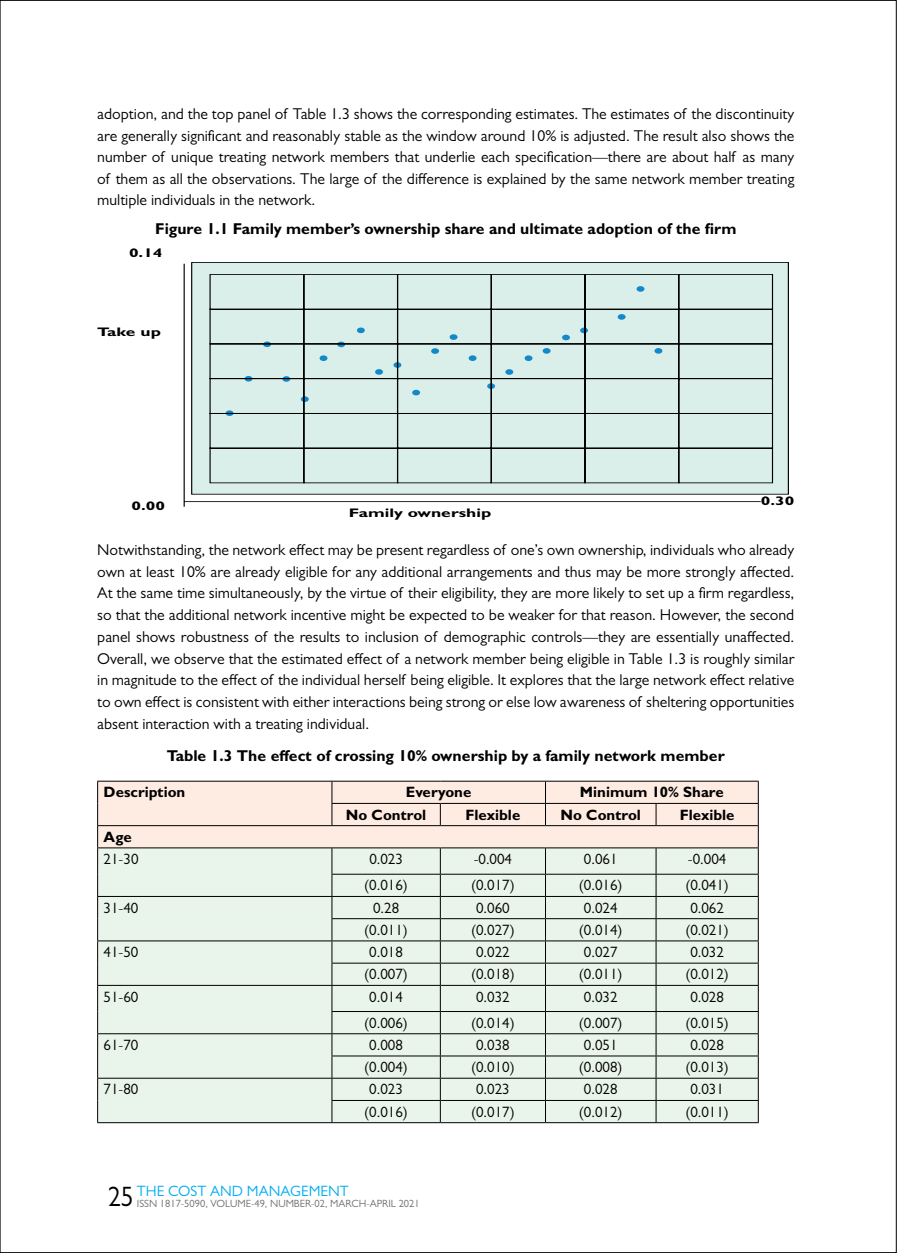
<style>
.page{position:relative;width:897px;height:1253px;background:#fff}
.page>*{position:absolute;margin:0;border:0;box-sizing:border-box;transform-origin:0 0}
.t1{font:15.75px/21.8px "Gill Sans";color:#000;text-align:justify}
.t2{font:700 15.75px "Gill Sans";color:#000}
.t3{font:15px "Gill Sans";color:#000}
.t4{font:700 15px "Gill Sans";color:#000}
.t5{font:15px "Gill Sans";color:#00aeef}
.t6{font:700 12.45px "Gill Sans";color:#000;scale:1.4 1}
.t7{font:10.5px "Gill Sans";color:#6d6e71}
.s1{font-size:28.2px;color:#000}
</style>
<div class="page">
<svg style="left:97px;top:781px;width:661px;height:341px"></svg>
<hr style="left:97px;top:1122px;width:235px;height:1px;background:#000">
<hr style="left:332px;top:1122px;width:108px;height:1px;background:#000">
<hr style="left:440px;top:1122px;width:105px;height:1px;background:#000">
<hr style="left:545px;top:1122px;width:111px;height:1px;background:#000">
<hr style="left:656px;top:1122px;width:102px;height:1px;background:#000">
<div style="left:192px;top:263px;width:596px;height:231px;background:#daefea"></div>
<div style="left:191px;top:262px;width:597px;height:233px;border:1px solid #000"></div>
<svg style="left:209px;top:274px;width:564px;height:209px"></svg>
<hr style="left:184px;top:264px;width:1px;height:243px;background:#000">
<hr style="left:184px;top:501px;width:576px;height:1px;background:#000">
<p class="t1" style="left:97px;top:103px;width:698px">adoption, and the top panel of Table 1.3 shows the corresponding estimates. The estimates of the discontinuity are generally significant and reasonably stable as the window around 10% is adjusted. The result also shows the number of unique treating network members that underlie each specification—there are about half as many of them as all the observations. The large of the difference is explained by the same network member treating multiple individuals in the network.</p>
<p class="t2" style="left:155px;top:219px;width:582px">Figure 1.1 Family member’s ownership share and ultimate adoption of the firm</p>
<p class="t6" style="left:129px;top:245px;width:25px">0.14</p>
<p class="t6" style="left:97px;top:324px;width:47px">Take up</p>
<p class="t6" style="left:131px;top:498px;width:25px">0.00</p>
<p class="t6" style="left:349px;top:506px;width:103px">Family ownership</p>
<p class="t6" style="left:760px;top:493px;width:25px">0.30</p>
<p class="t1" style="left:97px;top:539px;width:698px">Notwithstanding, the network effect may be present regardless of one’s own ownership, individuals who already own at least 10% are already eligible for any additional arrangements and thus may be more strongly affected.<br>At the same time simultaneously, by the virtue of their eligibility, they are more likely to set up a firm regardless, so that the additional network incentive might be expected to be weaker for that reason. However, the second panel shows robustness of the results to inclusion of demographic controls—they are essentially unaffected.<br>Overall, we observe that the estimated effect of a network member being eligible in Table 1.3 is roughly similar in magnitude to the effect of the individual herself being eligible. It explores that the large network effect relative to own effect is consistent with either interactions being strong or else low awareness of sheltering opportunities absent interaction with a treating individual.</p>
<p class="t2" style="left:167px;top:746px;width:559px">Table 1.3 The effect of crossing 10% ownership by a family network member</p>
<p class="t4" style="left:104px;top:783px;width:83px">Description</p>
<p class="t4" style="left:406px;top:783px;width:67px">Everyone</p>
<p class="t4" style="left:580px;top:783px;width:145px">Minimum 10% Share</p>
<p class="t4" style="left:346px;top:805px;width:82px">No Control</p>
<p class="t4" style="left:465px;top:805px;width:57px">Flexible</p>
<p class="t4" style="left:560px;top:805px;width:82px">No Control</p>
<p class="t4" style="left:679px;top:805px;width:57px">Flexible</p>
<p class="t4" style="left:104px;top:827px;width:30px">Age</p>
<p class="t3" style="left:104px;top:850px;width:36px">21-30</p>
<p class="t3" style="left:369px;top:850px;width:35px">0.023</p>
<p class="t3" style="left:473px;top:850px;width:40px">-0.004</p>
<p class="t3" style="left:584px;top:850px;width:35px">0.061</p>
<p class="t3" style="left:687px;top:850px;width:40px">-0.004</p>
<p class="t3" style="left:364px;top:877px;width:45px">(0.016)</p>
<p class="t3" style="left:471px;top:877px;width:45px">(0.017)</p>
<p class="t3" style="left:579px;top:877px;width:45px">(0.016)</p>
<p class="t3" style="left:685px;top:877px;width:45px">(0.041)</p>
<p class="t3" style="left:104px;top:899px;width:36px">31-40</p>
<p class="t3" style="left:373px;top:899px;width:28px">0.28</p>
<p class="t3" style="left:476px;top:899px;width:35px">0.060</p>
<p class="t3" style="left:584px;top:899px;width:35px">0.024</p>
<p class="t3" style="left:690px;top:899px;width:35px">0.062</p>
<p class="t3" style="left:364px;top:921px;width:45px">(0.011)</p>
<p class="t3" style="left:471px;top:921px;width:45px">(0.027)</p>
<p class="t3" style="left:579px;top:921px;width:45px">(0.014)</p>
<p class="t3" style="left:685px;top:921px;width:45px">(0.021)</p>
<p class="t3" style="left:104px;top:943px;width:36px">41-50</p>
<p class="t3" style="left:369px;top:943px;width:35px">0.018</p>
<p class="t3" style="left:476px;top:943px;width:35px">0.022</p>
<p class="t3" style="left:584px;top:943px;width:35px">0.027</p>
<p class="t3" style="left:690px;top:943px;width:35px">0.032</p>
<p class="t3" style="left:364px;top:966px;width:45px">(0.007)</p>
<p class="t3" style="left:471px;top:966px;width:45px">(0.018)</p>
<p class="t3" style="left:579px;top:966px;width:45px">(0.011)</p>
<p class="t3" style="left:685px;top:966px;width:45px">(0.012)</p>
<p class="t3" style="left:104px;top:988px;width:36px">51-60</p>
<p class="t3" style="left:369px;top:988px;width:35px">0.014</p>
<p class="t3" style="left:476px;top:988px;width:35px">0.032</p>
<p class="t3" style="left:584px;top:988px;width:35px">0.032</p>
<p class="t3" style="left:690px;top:988px;width:35px">0.028</p>
<p class="t3" style="left:364px;top:1014px;width:45px">(0.006)</p>
<p class="t3" style="left:471px;top:1014px;width:45px">(0.014)</p>
<p class="t3" style="left:579px;top:1014px;width:45px">(0.007)</p>
<p class="t3" style="left:685px;top:1014px;width:45px">(0.015)</p>
<p class="t3" style="left:104px;top:1036px;width:36px">61-70</p>
<p class="t3" style="left:369px;top:1036px;width:35px">0.008</p>
<p class="t3" style="left:476px;top:1036px;width:35px">0.038</p>
<p class="t3" style="left:584px;top:1036px;width:35px">0.051</p>
<p class="t3" style="left:690px;top:1036px;width:35px">0.028</p>
<p class="t3" style="left:364px;top:1058px;width:45px">(0.004)</p>
<p class="t3" style="left:471px;top:1058px;width:45px">(0.010)</p>
<p class="t3" style="left:579px;top:1058px;width:45px">(0.008)</p>
<p class="t3" style="left:685px;top:1058px;width:45px">(0.013)</p>
<p class="t3" style="left:104px;top:1081px;width:36px">71-80</p>
<p class="t3" style="left:369px;top:1081px;width:35px">0.023</p>
<p class="t3" style="left:476px;top:1081px;width:35px">0.023</p>
<p class="t3" style="left:584px;top:1081px;width:35px">0.028</p>
<p class="t3" style="left:690px;top:1081px;width:35px">0.031</p>
<p class="t3" style="left:364px;top:1103px;width:45px">(0.016)</p>
<p class="t3" style="left:471px;top:1103px;width:45px">(0.017)</p>
<p class="t3" style="left:579px;top:1103px;width:45px">(0.012)</p>
<p class="t3" style="left:685px;top:1103px;width:45px">(0.011)</p>
<p class="t5" style="left:108px;top:1182px;width:242px"><span class="s1">25</span> THE COST AND MANAGEMENT</p>
<p class="t7" style="left:137px;top:1197px;width:284px">ISSN 1817-5090, VOLUME-49, NUMBER-02, MARCH-APRIL 2021</p>
</div>
